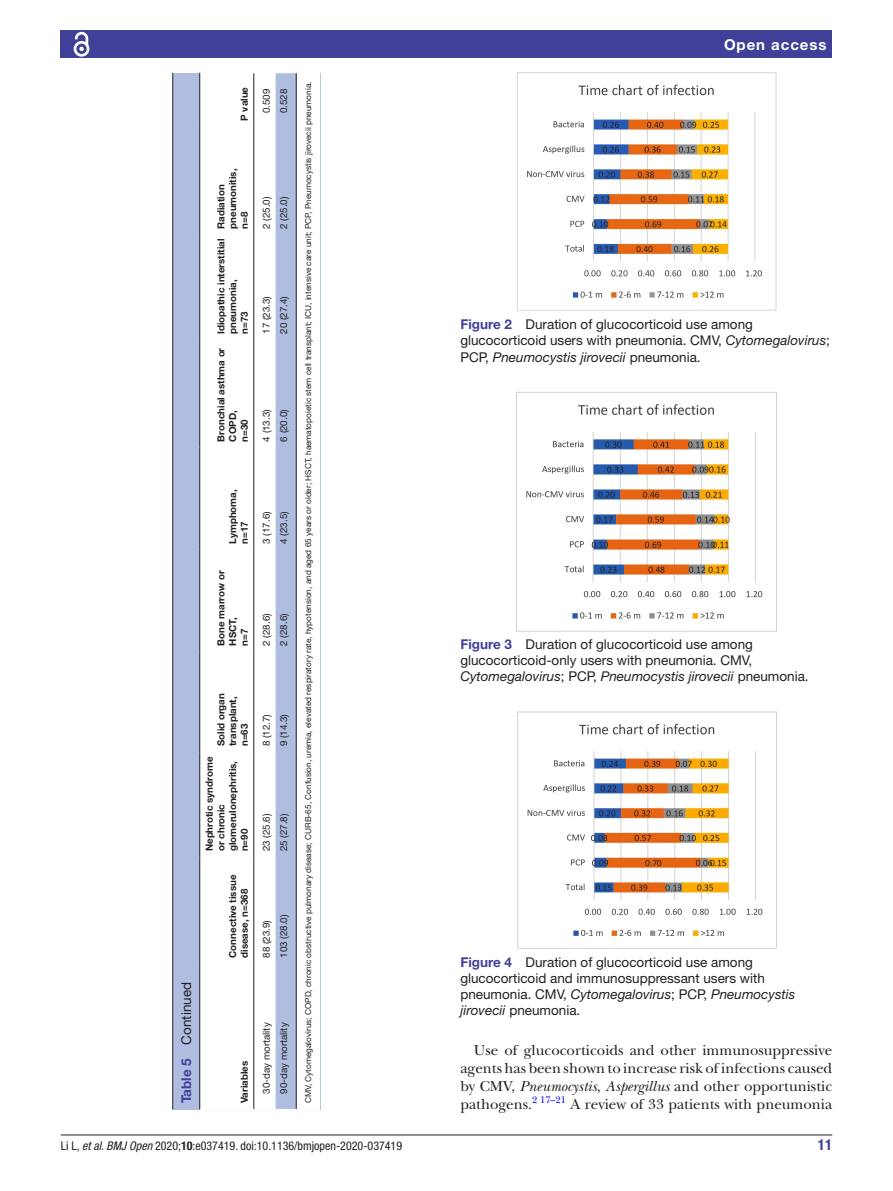
<style>
.page{position:relative;width:893px;height:1191px;background:#fff}
.page>*{position:absolute;margin:0;border:0;box-sizing:border-box;transform-origin:0 0}
.t1{font:15px/18px "New Baskerville";color:#231f20;text-align:justify}
.t2{font:700 15px "Helvetica Neue LT Std";letter-spacing:.065em;color:#fff}
.t3{font:700 condensed 15px "Helvetica Neue LT Std";color:#414099}
.t4{font:13.5px/16.2px "Helvetica Neue LT Std";color:#231f20}
.t5{font:700 13.5px "Helvetica Neue LT Std";color:#414099}
.t6{font:condensed 12px "Helvetica Neue LT Std";color:#231f20}
.t7{font:700 9.75px/11.7px "Helvetica Neue LT Std";color:#231f20}
.t8{font:9.75px "Helvetica Neue LT Std";color:#231f20}
.t9{font:8.25px "Helvetica Neue LT Std";color:#231f20}
.s1{font-weight:700;color:#414099}
.s2{font-style:italic}
.s3{font-weight:700}
</style>
<div class="page">
<hr style="left:61px;top:1134px;width:771px;height:1px;background:#231f20">
<div style="left:61px;top:31px;width:771px;height:27px;background:#414099"></div>
<svg style="left:73px;top:31px;width:17px;height:26px"></svg>
<div style="left:191px;top:73px;width:129px;height:1036px;background:#afbde1"></div>
<div style="left:200px;top:73px;width:53px;height:1036px;background:#fff"></div>
<hr style="left:199px;top:963px;width:1px;height:146px;background:#231f20">
<hr style="left:253px;top:963px;width:1px;height:146px;background:#231f20">
<hr style="left:199px;top:857px;width:1px;height:106px;background:#231f20">
<hr style="left:253px;top:857px;width:1px;height:106px;background:#231f20">
<hr style="left:199px;top:752px;width:1px;height:105px;background:#231f20">
<hr style="left:253px;top:752px;width:1px;height:105px;background:#231f20">
<hr style="left:199px;top:651px;width:1px;height:101px;background:#231f20">
<hr style="left:253px;top:651px;width:1px;height:101px;background:#231f20">
<hr style="left:199px;top:549px;width:1px;height:102px;background:#231f20">
<hr style="left:253px;top:549px;width:1px;height:102px;background:#231f20">
<hr style="left:199px;top:447px;width:1px;height:102px;background:#231f20">
<hr style="left:253px;top:447px;width:1px;height:102px;background:#231f20">
<hr style="left:199px;top:340px;width:1px;height:107px;background:#231f20">
<hr style="left:253px;top:340px;width:1px;height:107px;background:#231f20">
<hr style="left:199px;top:235px;width:1px;height:105px;background:#231f20">
<hr style="left:253px;top:235px;width:1px;height:105px;background:#231f20">
<hr style="left:199px;top:127px;width:1px;height:108px;background:#231f20">
<hr style="left:253px;top:127px;width:1px;height:108px;background:#231f20">
<hr style="left:199px;top:73px;width:1px;height:54px;background:#231f20">
<hr style="left:253px;top:73px;width:1px;height:54px;background:#231f20">
<svg style="left:254px;top:73px;width:66px;height:1037px"></svg>
<hr style="left:310px;top:73px;width:2px;height:1030px;background:#fff">
<div style="left:173px;top:73px;width:18px;height:1036px;background:#afbde1"></div>
<hr style="left:172px;top:73px;width:1px;height:1036px;background:#231f20">
<img style="left:517px;top:73px;width:259px;height:238px">
<img style="left:516px;top:391px;width:260px;height:240px">
<img style="left:517px;top:711px;width:259px;height:237px">
<p class="t7" style="left:238px;top:121px;width:35px;rotate:-90deg">P value</p>
<p class="t8" style="left:260px;top:113px;width:26px;rotate:-90deg">0.509</p>
<p class="t8" style="left:278px;top:113px;width:26px;rotate:-90deg">0.528</p>
<p class="t7" style="left:215px;top:229px;width:62px;rotate:-90deg">Radiation pneumonitis, n=8</p>
<p class="t7" style="left:215px;top:334px;width:97px;rotate:-90deg">Idiopathic interstitial pneumonia,<br>n=73</p>
<p class="t7" style="left:215px;top:441px;width:95px;rotate:-90deg">Bronchial asthma or<br>COPD,<br>n=30</p>
<p class="t8" style="left:260px;top:229px;width:34px;rotate:-90deg">2 (25.0)</p>
<p class="t8" style="left:278px;top:229px;width:34px;rotate:-90deg">2 (25.0)</p>
<p class="t8" style="left:260px;top:334px;width:39px;rotate:-90deg">17 (23.3)</p>
<p class="t8" style="left:278px;top:334px;width:39px;rotate:-90deg">20 (27.4)</p>
<p class="t8" style="left:260px;top:441px;width:34px;rotate:-90deg">4 (13.3)</p>
<p class="t8" style="left:278px;top:441px;width:34px;rotate:-90deg">6 (20.0)</p>
<p class="t7" style="left:227px;top:543px;width:56px;rotate:-90deg">Lymphoma, n=17</p>
<p class="t7" style="left:215px;top:645px;width:77px;rotate:-90deg">Bone marrow or<br>HSCT,<br>n=7</p>
<p class="t8" style="left:260px;top:543px;width:34px;rotate:-90deg">3 (17.6)</p>
<p class="t8" style="left:278px;top:543px;width:34px;rotate:-90deg">4 (23.5)</p>
<p class="t8" style="left:260px;top:645px;width:34px;rotate:-90deg">2 (28.6)</p>
<p class="t8" style="left:278px;top:645px;width:34px;rotate:-90deg">2 (28.6)</p>
<p class="t4" style="left:178px;top:1044px;width:64px;rotate:-90deg">Continued</p>
<p class="t5" style="left:178px;top:1103px;width:47px;rotate:-90deg">Table 5</p>
<p class="t7" style="left:215px;top:746px;width:55px;rotate:-90deg">Solid organ transplant, n=63</p>
<p class="t7" style="left:203px;top:851px;width:96px;rotate:-90deg">Nephrotic syndrome or chronic glomerulonephritis, n=90</p>
<p class="t7" style="left:227px;top:957px;width:85px;rotate:-90deg">Connective tissue disease, n=368</p>
<p class="t8" style="left:260px;top:746px;width:34px;rotate:-90deg">8 (12.7)</p>
<p class="t8" style="left:278px;top:746px;width:34px;rotate:-90deg">9 (14.3)</p>
<p class="t8" style="left:260px;top:851px;width:39px;rotate:-90deg">23 (25.6)</p>
<p class="t8" style="left:278px;top:851px;width:39px;rotate:-90deg">25 (27.8)</p>
<p class="t8" style="left:260px;top:957px;width:39px;rotate:-90deg">88 (23.9)</p>
<p class="t8" style="left:278px;top:957px;width:45px;rotate:-90deg">103 (28.0)</p>
<p class="t7" style="left:238px;top:1103px;width:44px;rotate:-90deg">Variables</p>
<p class="t8" style="left:260px;top:1093px;width:72px;rotate:-90deg">30-day mortality</p>
<p class="t8" style="left:278px;top:1093px;width:72px;rotate:-90deg">90-day mortality</p>
<p class="t9" style="left:303px;top:1103px;width:1023px;rotate:-90deg">CMV, Cytomegalovirus; COPD, chronic obstructive pulmonary disease; CURB-65, Confusion, uremia, elevated respiratory rate, hypotension, and aged 65 years or older; HSCT, haematopoietic stem cell transplant; ICU, intensive care unit; PCP, Pneumocystis jirovecii pneumonia.</p>
<p class="t2" style="left:724px;top:35px;width:104px">Open access</p>
<p class="t4" style="left:460px;top:316px;width:371px"><span class="s1">Figure 2</span> Duration of glucocorticoid use among glucocorticoid users with pneumonia. CMV, <span class="s2">Cytomegalovirus</span>;<br>PCP, <span class="s2">Pneumocystis jirovecii</span> pneumonia.</p>
<p class="t4" style="left:460px;top:635px;width:350px"><span class="s1">Figure 3</span> Duration of glucocorticoid use among glucocorticoid-only users with pneumonia. CMV,<br><span class="s2">Cytomegalovirus</span>; PCP, <span class="s2">Pneumocystis jirovecii</span> pneumonia.</p>
<p class="t4" style="left:460px;top:953px;width:336px"><span class="s1">Figure 4</span> Duration of glucocorticoid use among glucocorticoid and immunosuppressant users with pneumonia. CMV, <span class="s2">Cytomegalovirus</span>; PCP, <span class="s2">Pneumocystis jirovecii</span> pneumonia.</p>
<p class="t1" style="left:460px;top:1041px;width:373px;text-indent:14px">Use of glucocorticoids and other immunosuppressive agents has been shown to increase risk of infections caused by CMV, <span class="s2">Pneumocystis</span>, <span class="s2">Aspergillus</span> and other opportunistic pathogens.<sup>2</sup> <sup>17–21</sup> A review of 33 patients with pneumonia</p>
<p class="t6" style="left:61px;top:1138px;width:343px">Li L, <span class="s2">et al</span>. <span class="s2">BMJ Open</span> 2020;<span class="s3">10</span>:e037419. doi:10.1136/bmjopen-2020-037419</p>
<p class="t3" style="left:818px;top:1135px;width:16px">11</p>
</div>
